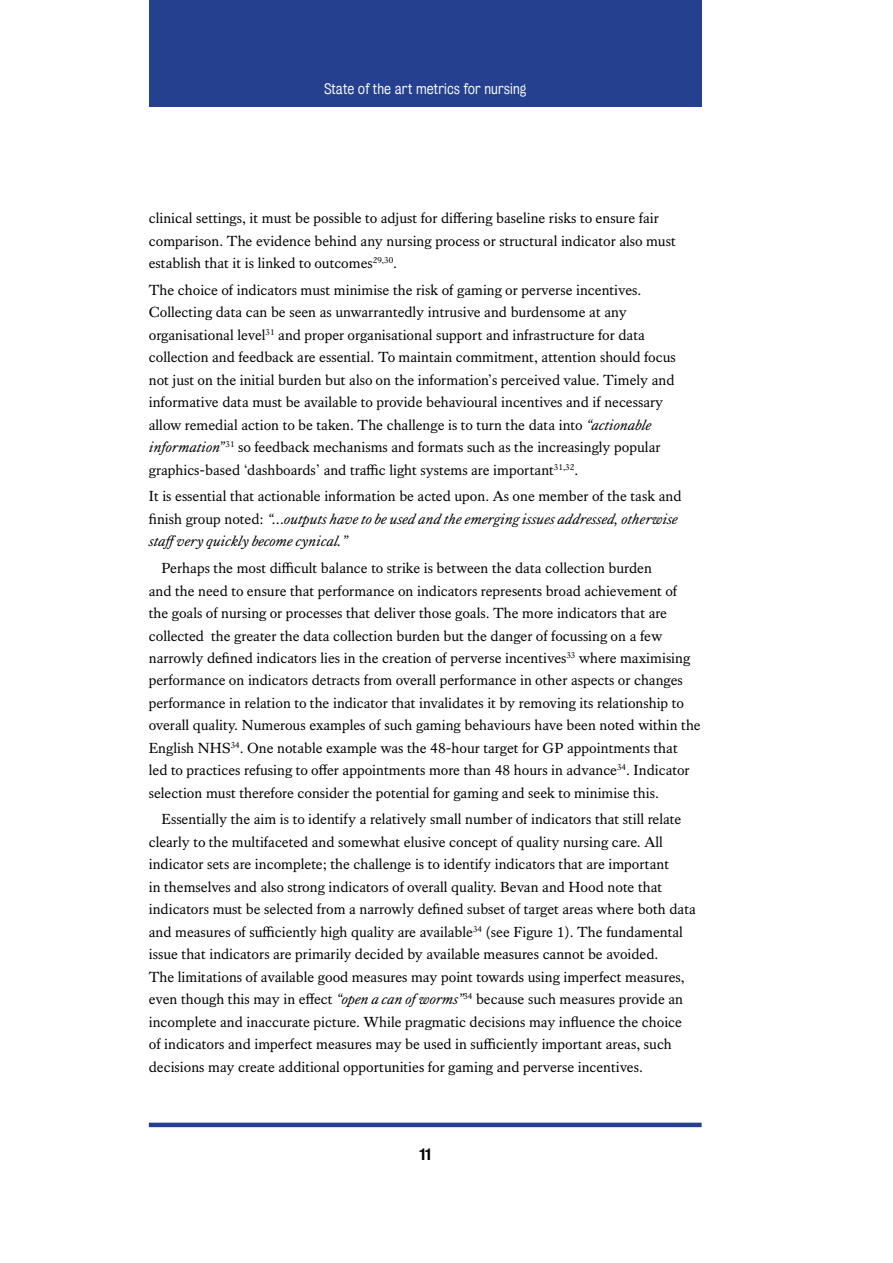
<style>
.page{position:relative;width:893px;height:1263px;background:#fff}
.page>*{position:absolute;margin:0;border:0;box-sizing:border-box;transform-origin:0 0}
.t1{font:15px/22.5px "Kings Caslon Text";color:#000}
.t2{font:italic 15px/22.5px "Kings Caslon Text";color:#000}
.t3{font:15px "Kings Bureau Grot Three Seven";color:#000}
.t4{font:13.8px "Kings Bureau Grot Five One";letter-spacing:.01em;color:#fff}
.s1{font-style:italic}
.s2{font-style:normal}
</style>
<div class="page">
<div style="left:149px;top:0;width:553px;height:106px;background:#25408f"></div>
<hr style="left:149px;top:1123px;width:553px;height:4px;background:#25408f">
<p class="t4" style="left:324px;top:81px;width:204px">State of the art metrics for nursing</p>
<p class="t1" style="left:149px;top:207px;width:528px">clinical settings, it must be possible to adjust for differing baseline risks to ensure fair comparison. The evidence behind any nursing process or structural indicator also must establish that it is linked to outcomes<sup>29,30</sup>.</p>
<p class="t1" style="left:149px;top:279px;width:528px">The choice of indicators must minimise the risk of gaming or perverse incentives.<br>Collecting data can be seen as unwarrantedly intrusive and burdensome at any organisational level<sup>31</sup> and proper organisational support and infrastructure for data collection and feedback are essential. To maintain commitment, attention should focus not just on the initial burden but also on the information’s perceived value. Timely and informative data must be available to provide behavioural incentives and if necessary allow remedial action to be taken. The challenge is to turn the data into <span class="s1">“actionable information”</span> <sup>31</sup> so feedback mechanisms and formats such as the increasingly popular graphics-based ‘dashboards’ and traffic light systems are important<sup>31,32</sup>.</p>
<p class="t2" style="left:149px;top:485px;width:534px"><span class="s2">It is essential that actionable information be acted upon. As one member of the task and finish group noted:</span> “…outputs have to be used and the emerging issues addressed, otherwise staffvery quickly become cynical.”</p>
<p class="t1" style="left:149px;top:557px;width:553px;text-indent:13px">Perhaps the most difficult balance to strike is between the data collection burden<br>and the need to ensure that performance on indicators represents broad achievement of<br>the goals of nursing or processes that deliver those goals. The more indicators that are collected the greater the data collection burden but the danger of focussing on a few narrowly defined indicators lies in the creation of perverse incentives<sup>33</sup> where maximising performance on indicators detracts from overall performance in other aspects or changes performance in relation to the indicator that invalidates it by removing its relationship to overall quality. Numerous examples of such gaming behaviours have been noted within the English NHS<sup>34</sup>. One notable example was the 48-hour target for GP appointments that<br>led to practices refusing to offer appointments more than 48 hours in advance<sup>34</sup>. Indicator selection must therefore consider the potential for gaming and seek to minimise this.</p>
<p class="t1" style="left:149px;top:808px;width:549px;text-indent:13px">Essentially the aim is to identify a relatively small number of indicators that still relate clearly to the multifaceted and somewhat elusive concept of quality nursing care. All indicator sets are incomplete; the challenge is to identify indicators that are important<br>in themselves and also strong indicators of overall quality. Bevan and Hood note that indicators must be selected from a narrowly defined subset of target areas where both data and measures of sufficiently high quality are available<sup>34</sup> (see Figure 1). The fundamental issue that indicators are primarily decided by available measures cannot be avoided.<br>The limitations of available good measures may point towards using imperfect measures, even though this may in effect <span class="s1">“open a can of worms”</span><sup>34</sup> because such measures provide an incomplete and inaccurate picture. While pragmatic decisions may influence the choice of indicators and imperfect measures may be used in sufficiently important areas, such decisions may create additional opportunities for gaming and perverse incentives.</p>
<p class="t3" style="left:420px;top:1146px;width:13px">11</p>
</div>
